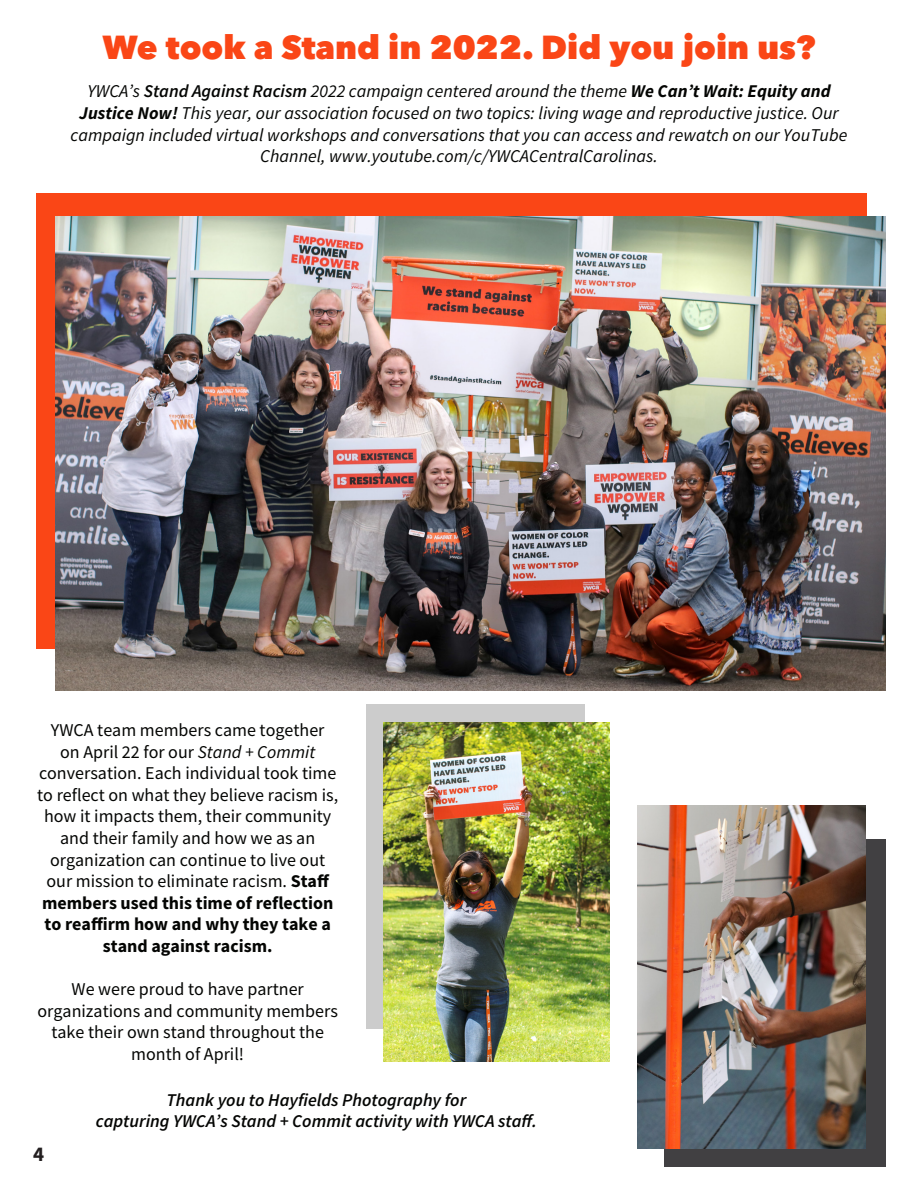
<style>
.page{position:relative;width:918px;height:1188px;background:#fff}
.page>*{position:absolute;margin:0;border:0;box-sizing:border-box;transform-origin:0 0}
.t1{font:800 33px "Avenir Next W1 G";color:#fa4616}
.t2{font:700 21px "Source Sans Pro";color:#231f20}
.t3{font:18px/21.6px "Source Sans Pro";color:#040503;text-align:center}
.t4{font:italic 18px/21.6px "Source Sans Pro";color:#040503;text-align:center}
.t5{font:italic 600 18px/21.6px "Source Sans Pro";color:#040503;text-align:center}
.s1{font-weight:600}
.s2{font-weight:700}
.s3{font-style:italic}
</style>
<div class="page">
<div style="left:664px;top:839px;width:222px;height:328px;background:#414042"></div>
<div style="left:36px;top:193px;width:831px;height:456px;background:#fa4616"></div>
<div style="left:367px;top:704px;width:218px;height:324px;background:#ccc"></div>
<img style="left:55px;top:216px;width:831px;height:475px">
<img style="left:638px;top:805px;width:228px;height:343px">
<img style="left:383px;top:722px;width:226px;height:340px">
<p class="t1" style="left:102px;top:21px;width:715px">We took a Stand in 2022. Did you join us?</p>
<p class="t4" style="left:71px;top:81px;width:778px">YWCA’s <span class="s1">Stand Against Racism</span> 2022 campaign centered around the theme <span class="s2">We Can’t Wait: Equity and Justice Now!</span> This year, our association focused on two topics: living wage and reproductive justice. Our campaign included virtual workshops and conversations that you can access and rewatch on our YouTube Channel, www.youtube.com/c/YWCACentralCarolinas.</p>
<p class="t3" style="left:37px;top:719px;width:302px">YWCA team members came together<br>on April 22 for our <span class="s3">Stand + Commit </span>conversation. Each individual took time to reflect on what they believe racism is, how it impacts them, their community and their family and how we as an organization can continue to live out our mission to eliminate racism. <span class="s2">Staff members used this time of reflection to reaffirm how and why they take a stand against racism.</span></p>
<p class="t3" style="left:38px;top:978px;width:302px">We were proud to have partner organizations and community members take their own stand throughout the month of April!</p>
<p class="t2" style="left:33px;top:1140px;width:13px">4</p>
<p class="t5" style="left:96px;top:1089px;width:443px">Thank you to Hayfields Photography for<br>capturing YWCA’s Stand + Commit activity with YWCA staff.</p>
</div>
